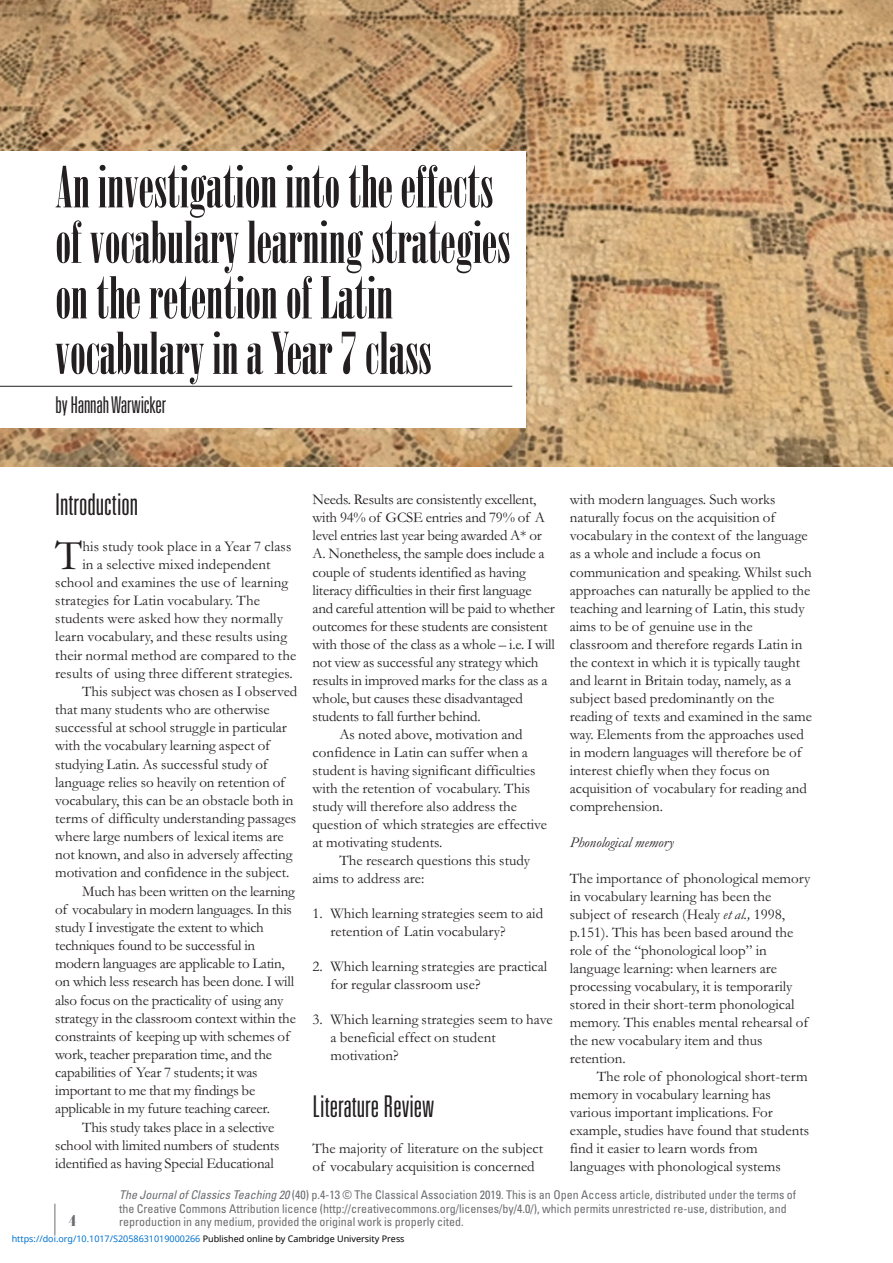
<style>
.page{position:relative;width:893px;height:1263px;background:#fff}
.page>*{position:absolute;margin:0;border:0;box-sizing:border-box;transform-origin:0 0}
.t1{font:57.45px/55.5px "Onyx";color:#231f20}
.t2{font:43.95px "Garamond";color:#231f20}
.t3{font:300 ultra-condensed 30px "Univers LT Std";color:#231f20}
.t4{font:300 ultra-condensed 23.1px "Univers LT Std";letter-spacing:-.01em;color:#231f20}
.t5{font:15px/18px "Garamond";color:#231f20}
.t6{font:italic 15px "Garamond";color:#231f20}
.t7{font:15px "Onyx MT Std";color:#6c6d70;scale:2 1}
.t8{font:condensed 12px/13.5px "Univers LT Std";color:#6c6d70}
.t9{font:9px "Noto Sans";color:#0172cf}
.s1{font-style:italic}
.s2{color:#000}
</style>
<div class="page">
<hr style="left:55px;top:1204px;width:1px;height:31px;background:#6c6d70">
<img style="left:0;top:0;width:893px;height:467px">
<div style="left:0;top:151px;width:526px;height:276px;background:#fff"></div>
<hr style="left:0;top:386px;width:512px;height:1px;background:#231f20">
<h1 class="t1" style="left:55px;top:159px;width:456px">An investigation into the effects of vocabulary learning strategies on the retention of Latin vocabulary in a Year 7 class</h1>
<h3 class="t4" style="left:55px;top:393px;width:113px">by Hannah Warwicker</h3>
<h3 class="t3" style="left:55px;top:489px;width:84px">Introduction</h3>
<h2 class="t2" style="left:55px;top:531px;width:28px">T</h2>
<p class="t5" style="left:82px;top:537px;width:211px">his study took place in a Year 7 class</p>
<p class="t5" style="left:82px;top:555px;width:190px">in a selective mixed independent</p>
<p class="t5" style="left:55px;top:574px;width:234px">school and examines the use of learning</p>
<p class="t5" style="left:55px;top:592px;width:206px">strategies for Latin vocabulary. The</p>
<p class="t5" style="left:55px;top:610px;width:229px">students were asked how they normally</p>
<p class="t5" style="left:55px;top:628px;width:233px">learn vocabulary, and these results using</p>
<p class="t5" style="left:55px;top:646px;width:243px">their normal method are compared to the</p>
<p class="t5" style="left:55px;top:664px;width:239px">results of using three different strategies.</p>
<p class="t5" style="left:82px;top:682px;width:217px">This subject was chosen as I observed</p>
<p class="t5" style="left:55px;top:701px;width:216px">that many students who are otherwise</p>
<p class="t5" style="left:55px;top:719px;width:233px">successful at school struggle in particular</p>
<p class="t5" style="left:55px;top:737px;width:216px">with the vocabulary learning aspect of</p>
<p class="t5" style="left:55px;top:755px;width:214px">studying Latin. As successful study of</p>
<p class="t5" style="left:55px;top:773px;width:231px">language relies so heavily on retention of</p>
<p class="t5" style="left:55px;top:791px;width:240px">vocabulary, this can be an obstacle both in</p>
<p class="t5" style="left:55px;top:809px;width:243px">terms of difficulty understanding passages</p>
<p class="t5" style="left:55px;top:828px;width:230px">where large numbers of lexical items are</p>
<p class="t5" style="left:55px;top:846px;width:239px">not known, and also in adversely affecting</p>
<p class="t5" style="left:55px;top:864px;width:236px">motivation and confidence in the subject.</p>
<p class="t5" style="left:82px;top:882px;width:214px">Much has been written on the learning</p>
<p class="t5" style="left:55px;top:900px;width:238px">of vocabulary in modern languages. In this</p>
<p class="t5" style="left:55px;top:918px;width:210px">study I investigate the extent to which</p>
<p class="t5" style="left:55px;top:937px;width:202px">techniques found to be successful in</p>
<p class="t5" style="left:55px;top:955px;width:231px">modern languages are applicable to Latin,</p>
<p class="t5" style="left:55px;top:973px;width:240px">on which less research has been done. I will</p>
<p class="t5" style="left:55px;top:991px;width:230px">also focus on the practicality of using any</p>
<p class="t5" style="left:55px;top:1009px;width:242px">strategy in the classroom context within the</p>
<p class="t5" style="left:55px;top:1027px;width:236px">constraints of keeping up with schemes of</p>
<p class="t5" style="left:55px;top:1045px;width:218px">work, teacher preparation time, and the</p>
<p class="t5" style="left:55px;top:1064px;width:204px">capabilities of Year 7 students; it was</p>
<p class="t5" style="left:55px;top:1082px;width:202px">important to me that my findings be</p>
<p class="t5" style="left:55px;top:1100px;width:216px">applicable in my future teaching career.</p>
<p class="t5" style="left:82px;top:1118px;width:194px">This study takes place in a selective</p>
<p class="t5" style="left:55px;top:1136px;width:226px">school with limited numbers of students</p>
<p class="t5" style="left:55px;top:1154px;width:220px">identified as having Special Educational</p>
<p class="t5" style="left:312px;top:491px;width:225px">Needs. Results are consistently excellent,</p>
<p class="t5" style="left:312px;top:509px;width:234px">with 94% of GCSE entries and 79% of A</p>
<p class="t5" style="left:312px;top:527px;width:231px">level entries last year being awarded A* or</p>
<p class="t5" style="left:312px;top:545px;width:233px">A. Nonetheless, the sample does include a</p>
<p class="t5" style="left:312px;top:563px;width:215px">couple of students identified as having</p>
<p class="t5" style="left:312px;top:581px;width:221px">literacy difficulties in their first language</p>
<p class="t5" style="left:312px;top:599px;width:244px">and careful attention will be paid to whether</p>
<p class="t5" style="left:312px;top:617px;width:237px">outcomes for these students are consistent</p>
<p class="t5" style="left:312px;top:635px;width:244px">with those of the class as a whole – i.e. I will</p>
<p class="t5" style="left:312px;top:653px;width:228px">not view as successful any strategy which</p>
<p class="t5" style="left:312px;top:671px;width:237px">results in improved marks for the class as a</p>
<p class="t5" style="left:312px;top:689px;width:212px">whole, but causes these disadvantaged</p>
<p class="t5" style="left:312px;top:707px;width:170px">students to fall further behind.</p>
<p class="t5" style="left:339px;top:725px;width:185px">As noted above, motivation and</p>
<p class="t5" style="left:312px;top:743px;width:217px">confidence in Latin can suffer when a</p>
<p class="t5" style="left:312px;top:761px;width:224px">student is having significant difficulties</p>
<p class="t5" style="left:312px;top:779px;width:219px">with the retention of vocabulary. This</p>
<p class="t5" style="left:312px;top:797px;width:206px">study will therefore also address the</p>
<p class="t5" style="left:312px;top:815px;width:236px">question of which strategies are effective</p>
<p class="t5" style="left:312px;top:833px;width:131px">at motivating students.</p>
<p class="t5" style="left:339px;top:851px;width:192px">The research questions this study</p>
<p class="t5" style="left:312px;top:869px;width:114px">aims to address are:</p>
<p class="t5" style="left:330px;top:904px;width:214px;text-indent:-18px">1. Which learning strategies seem to aid retention of Latin vocabulary?</p>
<p class="t5" style="left:330px;top:958px;width:218px;text-indent:-18px">2. Which learning strategies are practical for regular classroom use?</p>
<p class="t5" style="left:330px;top:1011px;width:224px;text-indent:-18px">3. Which learning strategies seem to have a beneficial effect on student motivation?</p>
<h3 class="t3" style="left:312px;top:1091px;width:123px">Literature Review</h3>
<p class="t5" style="left:312px;top:1139px;width:232px">The majority of literature on the subject of vocabulary acquisition is concerned</p>
<p class="t5" style="left:570px;top:491px;width:244px">with modern languages. Such works naturally focus on the acquisition of vocabulary in the context of the language as a whole and include a focus on communication and speaking. Whilst such approaches can naturally be applied to the teaching and learning of Latin, this study aims to be of genuine use in the classroom and therefore regards Latin in the context in which it is typically taught and learnt in Britain today, namely, as a subject based predominantly on the reading of texts and examined in the same way. Elements from the approaches used in modern languages will therefore be of interest chiefly when they focus on acquisition of vocabulary for reading and comprehension.</p>
<p class="t6" style="left:570px;top:833px;width:105px">Phonological memory</p>
<p class="t5" style="left:570px;top:869px;width:242px">The importance of phonological memory in vocabulary learning has been the subject of research (Healy <span class="s1">et al.,</span> 1998, p.151). This has been based around the role of the “phonological loop” in language learning: when learners are processing vocabulary, it is temporarily stored in their short-term phonological memory. This enables mental rehearsal of the new vocabulary item and thus retention.</p>
<p class="t5" style="left:570px;top:1067px;width:241px;text-indent:27px">The role of phonological short-term memory in vocabulary learning has various important implications. For example, studies have found that students find it easier to learn words from languages with phonological systems</p>
<p class="t7" style="left:68px;top:1212px;width:6px">4</p>
<p class="t8" style="left:119px;top:1188px;width:678px"><span class="s1">The Journal of Classics Teaching 20</span> (40) p.4-13 © The Classical Association 2019. This is an Open Access article, distributed under the terms of the Creative Commons Attribution licence (http://creativecommons.org/licenses/by/4.0/), which permits unrestricted re-use, distribution, and reproduction in any medium, provided the original work is properly cited.</p>
<p class="t9" style="left:12px;top:1232px;width:394px">https://doi.org/10.1017/S2058631019000266 <span class="s2">Published online by Cambridge University Press</span></p>
</div>
